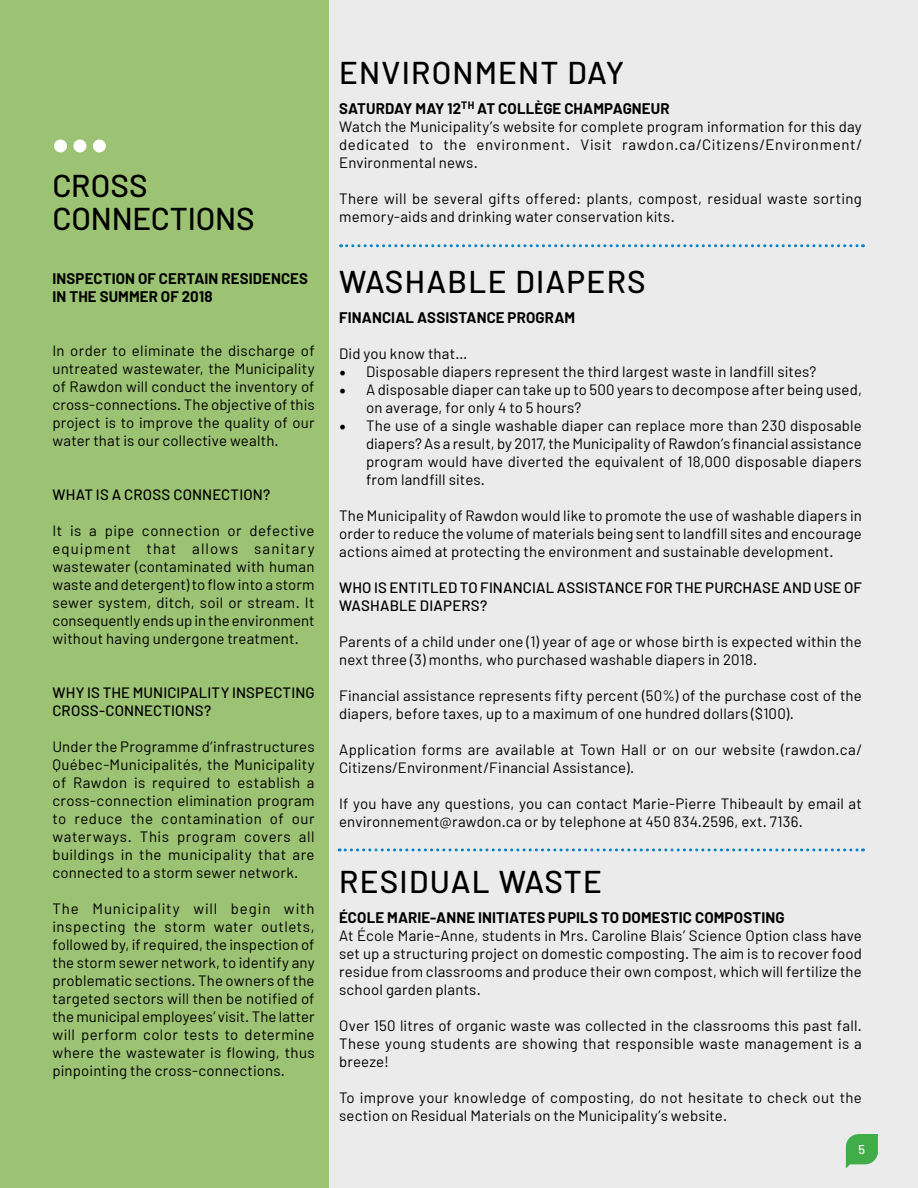
<style>
.page{position:relative;width:918px;height:1188px;background:#ebebec}
.page>*{position:absolute;margin:0;border:0;box-sizing:border-box;transform-origin:0 0}
.t1{font:500 31.5px "Barlow";letter-spacing:.04em;color:#000}
.t2{font:500 31.5px/33px "Barlow";letter-spacing:-.005em;color:#000}
.t3{font:15px/18px "Barlow";letter-spacing:.015em;color:#000;text-align:justify}
.t4{font:500 15px/18px "Barlow";letter-spacing:.01em;color:#000}
.t5{font:700 15px/18px "Barlow";letter-spacing:.01em;color:#000}
.t6{font:500 12.75px "Barlow";color:#fff}
.s1{font-weight:700}
.s2{font-family:"Minion Pro";font-size:18px}
</style>
<div class="page">
<svg style="left:846px;top:1134px;width:32px;height:34px"></svg>
<div style="left:0;top:0;width:328px;height:1188px;background:#9cc273"></div>
<div style="left:54px;top:140px;width:13px;height:12px;background:#fff;border-radius:50%"></div>
<div style="left:73px;top:140px;width:13px;height:12px;background:#fff;border-radius:50%"></div>
<div style="left:93px;top:140px;width:13px;height:12px;background:#fff;border-radius:50%"></div>
<svg style="left:341px;top:244px;width:523px;height:3px"></svg>
<svg style="left:339px;top:848px;width:525px;height:3px"></svg>
<h1 class="t2" style="left:52px;top:169px;width:204px">CROSS<br>CONNECTIONS</h1>
<p class="t5" style="left:52px;top:270px;width:257px">INSPECTION OF CERTAIN RESIDENCES<br>IN THE SUMMER OF 2018</p>
<p class="t3" style="left:52px;top:341px;width:264px">In order to eliminate the discharge of untreated wastewater, the Municipality of Rawdon will conduct the inventory of cross-connections. The objective of this project is to improve the quality of our water that is our collective wealth.</p>
<p class="t4" style="left:52px;top:486px;width:219px">WHAT IS A CROSS CONNECTION?</p>
<p class="t3" style="left:52px;top:521px;width:264px">It is a pipe connection or defective equipment that allows sanitary wastewater (contaminated with human waste and detergent) to flow into a storm sewer system, ditch, soil or stream. It consequently ends up in the environment without having undergone treatment.</p>
<p class="t4" style="left:52px;top:684px;width:264px">WHY IS THE MUNICIPALITY INSPECTING<br>CROSS-CONNECTIONS?</p>
<p class="t3" style="left:52px;top:737px;width:264px">Under the Programme d’infrastructures Québec-Municipalités, the Municipality of Rawdon is required to establish a cross-connection elimination program to reduce the contamination of our waterways. This program covers all buildings in the municipality that are connected to a storm sewer network.</p>
<p class="t3" style="left:52px;top:899px;width:264px">The Municipality will begin with inspecting the storm water outlets, followed by, if required, the inspection of the storm sewer network, to identify any problematic sections. The owners of the targeted sectors will then be notified of the municipal employees’ visit. The latter will perform color tests to determine where the wastewater is flowing, thus pinpointing the cross-connections.</p>
<h1 class="t1" style="left:339px;top:53px;width:287px">ENVIRONMENT DAY</h1>
<p class="t3" style="left:339px;top:99px;width:524px;text-align:left"><span class="s1">SATURDAY MAY 12</span><sup>TH</sup> <span class="s1">AT COLLÈGE CHAMPAGNEUR<br></span>Watch the Municipality’s website for complete program information for this day dedicated to the environment. Visit rawdon.ca/Citizens/Environment/ Environmental news.</p>
<p class="t3" style="left:339px;top:189px;width:524px">There will be several gifts offered: plants, compost, residual waste sorting memory-aids and drinking water conservation kits.</p>
<h1 class="t1" style="left:339px;top:262px;width:308px">WASHABLE DIAPERS</h1>
<p class="t5" style="left:339px;top:309px;width:238px">FINANCIAL ASSISTANCE PROGRAM</p>
<p class="t3" style="left:339px;top:344px;width:130px">Did you know that…</p>
<p class="t3" style="left:339px;top:362px;width:479px"><span class="s2">•</span> Disposable diapers represent the third largest waste in landfill sites?</p>
<p class="t3" style="left:366px;top:380px;width:497px;text-indent:-27px"><span class="s2">•</span> A disposable diaper can take up to 500 years to decompose after being used, on average, for only 4 to 5 hours?</p>
<p class="t3" style="left:366px;top:416px;width:497px;text-indent:-27px"><span class="s2">•</span> The use of a single washable diaper can replace more than 230 disposable diapers? As a result, by 2017, the Municipality of Rawdon’s financial assistance program would have diverted the equivalent of 18,000 disposable diapers from landfill sites.</p>
<p class="t3" style="left:339px;top:506px;width:524px">The Municipality of Rawdon would like to promote the use of washable diapers in order to reduce the volume of materials being sent to landfill sites and encourage actions aimed at protecting the environment and sustainable development.</p>
<p class="t4" style="left:339px;top:578px;width:524px">WHO IS ENTITLED TO FINANCIAL ASSISTANCE FOR THE PURCHASE AND USE OF<br>WASHABLE DIAPERS?</p>
<p class="t3" style="left:339px;top:632px;width:524px">Parents of a child under one (1) year of age or whose birth is expected within the next three (3) months, who purchased washable diapers in 2018.</p>
<p class="t3" style="left:339px;top:686px;width:524px">Financial assistance represents fifty percent (50%) of the purchase cost of the diapers, before taxes, up to a maximum of one hundred dollars ($100).</p>
<p class="t3" style="left:339px;top:740px;width:524px">Application forms are available at Town Hall or on our website (rawdon.ca/<br>Citizens/Environment/Financial Assistance).</p>
<p class="t3" style="left:339px;top:794px;width:524px">If you have any questions, you can contact Marie-Pierre Thibeault by email at environnement@rawdon.ca or by telephone at 450 834.2596, ext. 7136.</p>
<h1 class="t1" style="left:339px;top:862px;width:264px">RESIDUAL WASTE</h1>
<p class="t5" style="left:339px;top:908px;width:447px">ÉCOLE MARIE-ANNE INITIATES PUPILS TO DOMESTIC COMPOSTING</p>
<p class="t3" style="left:339px;top:926px;width:524px">At École Marie-Anne, students in Mrs. Caroline Blais’ Science Option class have set up a structuring project on domestic composting. The aim is to recover food residue from classrooms and produce their own compost, which will fertilize the school garden plants.</p>
<p class="t3" style="left:339px;top:1016px;width:524px">Over 150 litres of organic waste was collected in the classrooms this past fall.<br>These young students are showing that responsible waste management is a breeze!</p>
<p class="t3" style="left:339px;top:1088px;width:524px">To improve your knowledge of composting, do not hesitate to check out the section on Residual Materials on the Municipality’s website.</p>
<p class="t6" style="left:859px;top:1141px;width:8px">5</p>
</div>
